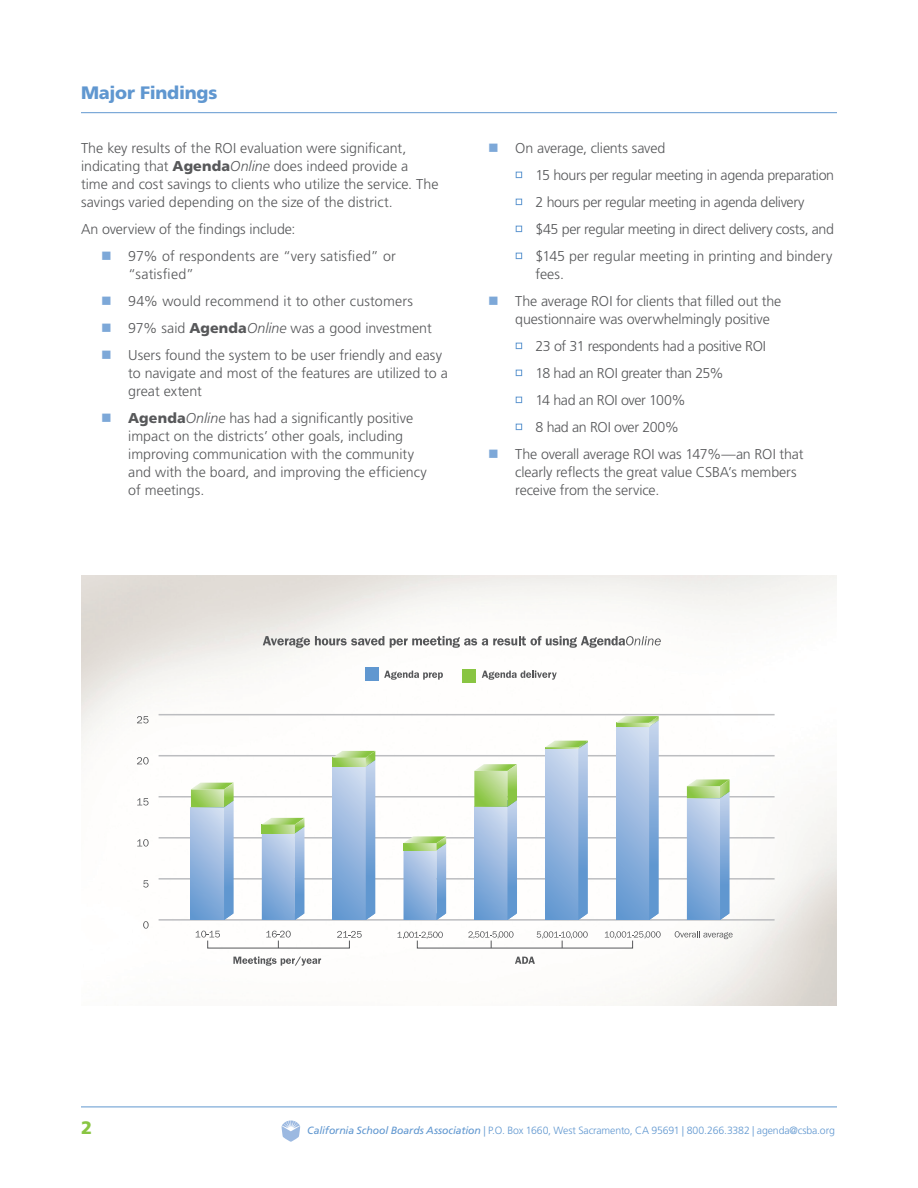
<style>
.page{position:relative;width:918px;height:1188px;background:#fff}
.page>*{position:absolute;margin:0;border:0;box-sizing:border-box;transform-origin:0 0}
.Subheads{font:900 18px "Frutiger LT Std";letter-spacing:-.015em;color:#6097d0}
.t1{font:900 18px "Frutiger LT Std";color:#89c542}
.Bullets{font:300 14.25px/18px "Frutiger LT Std";color:#57585a}
.Body{font:300 14.25px/18px "Frutiger LT Std";color:#57585a}
.Bullets_Level_2{font:300 14.25px "Frutiger LT Std";letter-spacing:-.025em;color:#57585a}
.Bullets_Level_2-2{font:300 14.25px/18px "Frutiger LT Std";color:#57585a}
.t2{font:300 10.5px "Frutiger LT Std";letter-spacing:-.015em;color:#6097d0}
.s1{font-weight:900}
.s2{font-style:italic}
.s3{font-weight:400;font-style:italic}
</style>
<div class="page">
<hr style="left:81px;top:1107px;width:756px;height:1px;background:#6097d0">
<svg style="left:281px;top:1121px;width:19px;height:21px"></svg>
<hr style="left:81px;top:112px;width:756px;height:1px;background:#6097d0">
<img style="left:81px;top:576px;width:756px;height:429px">
<svg style="left:143px;top:921px;width:6px;height:8px"></svg>
<svg style="left:143px;top:880px;width:6px;height:8px"></svg>
<svg style="left:137px;top:839px;width:12px;height:8px"></svg>
<svg style="left:137px;top:798px;width:12px;height:8px"></svg>
<svg style="left:137px;top:757px;width:12px;height:7px"></svg>
<svg style="left:137px;top:716px;width:12px;height:7px"></svg>
<hr style="left:159px;top:919px;width:616px;height:2px;background:#bcbdc0">
<hr style="left:159px;top:878px;width:616px;height:2px;background:#bcbdc0">
<hr style="left:159px;top:837px;width:616px;height:2px;background:#bcbdc0">
<hr style="left:159px;top:796px;width:616px;height:2px;background:#bcbdc0">
<hr style="left:159px;top:755px;width:616px;height:1px;background:#bcbdc0">
<hr style="left:159px;top:714px;width:616px;height:1px;background:#bcbdc0">
<svg style="left:233px;top:957px;width:88px;height:9px"></svg>
<svg style="left:196px;top:931px;width:24px;height:7px"></svg>
<svg style="left:191px;top:783px;width:43px;height:137px;background:#99bbcd"></svg>
<svg style="left:262px;top:818px;width:42px;height:102px;background:#98bacf"></svg>
<svg style="left:337px;top:931px;width:25px;height:7px"></svg>
<svg style="left:333px;top:751px;width:42px;height:169px;background:#97b8d5"></svg>
<svg style="left:398px;top:932px;width:45px;height:7px"></svg>
<svg style="left:404px;top:836px;width:42px;height:84px;background:#9abbcf"></svg>
<svg style="left:474px;top:764px;width:43px;height:156px;background:#9bbec3"></svg>
<svg style="left:545px;top:741px;width:43px;height:179px;background:#96b7db"></svg>
<svg style="left:675px;top:931px;width:58px;height:8px"></svg>
<svg style="left:687px;top:779px;width:43px;height:141px;background:#99bad2"></svg>
<svg style="left:605px;top:931px;width:56px;height:8px"></svg>
<svg style="left:616px;top:716px;width:43px;height:204px;background:#97b8da"></svg>
<svg style="left:515px;top:957px;width:20px;height:7px"></svg>
<svg style="left:266px;top:931px;width:25px;height:17px"></svg>
<svg style="left:468px;top:931px;width:46px;height:17px"></svg>
<svg style="left:537px;top:931px;width:51px;height:17px"></svg>
<svg style="left:263px;top:636px;width:121px;height:12px"></svg>
<svg style="left:390px;top:636px;width:271px;height:12px"></svg>
<div style="left:365px;top:667px;width:14px;height:14px;background:#6097d0"></div>
<div style="left:462px;top:669px;width:14px;height:14px;background:#89c542"></div>
<svg style="left:482px;top:671px;width:75px;height:9px"></svg>
<svg style="left:384px;top:671px;width:59px;height:9px"></svg>
<svg style="left:516px;top:172px;width:6px;height:6px"></svg>
<svg style="left:516px;top:199px;width:6px;height:6px"></svg>
<svg style="left:516px;top:226px;width:6px;height:6px"></svg>
<svg style="left:516px;top:253px;width:6px;height:6px"></svg>
<svg style="left:516px;top:343px;width:6px;height:6px"></svg>
<svg style="left:516px;top:370px;width:6px;height:6px"></svg>
<svg style="left:516px;top:397px;width:6px;height:6px"></svg>
<svg style="left:516px;top:424px;width:6px;height:6px"></svg>
<p class="Subheads" style="left:81px;top:82px;width:138px">Major Findings</p>
<p class="Body" style="left:81px;top:139px;width:359px">The key results of the ROI evaluation were significant, indicating that <span class="s1">Agenda</span><span class="s2">Online</span> does indeed provide a time and cost savings to clients who utilize the service. The savings varied depending on the size of the district.</p>
<p class="Body" style="left:81px;top:220px;width:216px">An overview of the findings include:</p>
<p class="Bullets" style="left:128px;top:247px;width:269px">97% of respondents are “very satisfied” or “satisfied”</p>
<p class="Bullets" style="left:128px;top:292px;width:286px">94% would recommend it to other customers</p>
<p class="Bullets" style="left:128px;top:319px;width:305px">97% said <span class="s1">Agenda</span><span class="s2">Online</span> was a good investment</p>
<p class="Bullets" style="left:128px;top:346px;width:321px">Users found the system to be user friendly and easy to navigate and most of the features are utilized to a great extent</p>
<p class="Bullets" style="left:128px;top:409px;width:300px"><span class="s1">Agenda</span><span class="s2">Online</span> has had a significantly positive impact on the districts’ other goals, including improving communication with the community and with the board, and improving the efficiency of meetings.</p>
<p class="Bullets" style="left:515px;top:139px;width:152px">On average, clients saved</p>
<p class="Bullets_Level_2" style="left:536px;top:167px;width:300px">15 hours per regular meeting in agenda preparation</p>
<p class="Bullets_Level_2" style="left:536px;top:194px;width:271px">2 hours per regular meeting in agenda delivery</p>
<p class="Bullets_Level_2" style="left:536px;top:221px;width:300px">$45 per regular meeting in direct delivery costs, and</p>
<p class="Bullets_Level_2-2" style="left:536px;top:247px;width:298px">$145 per regular meeting in printing and bindery fees.</p>
<p class="Bullets" style="left:515px;top:292px;width:268px">The average ROI for clients that filled out the questionnaire was overwhelmingly positive</p>
<p class="Bullets_Level_2" style="left:536px;top:338px;width:232px">23 of 31 respondents had a positive ROI</p>
<p class="Bullets_Level_2" style="left:536px;top:365px;width:190px">18 had an ROI greater than 25%</p>
<p class="Bullets_Level_2" style="left:536px;top:392px;width:152px">14 had an ROI over 100%</p>
<p class="Bullets_Level_2" style="left:536px;top:419px;width:145px">8 had an ROI over 200%</p>
<p class="Bullets" style="left:515px;top:445px;width:290px">The overall average ROI was 147%—an ROI that clearly reflects the great value CSBA’s members receive from the service.</p>
<p class="t1" style="left:81px;top:1117px;width:13px">2</p>
<p class="t2" style="left:307px;top:1125px;width:529px"><span class="s3">California School Boards Association</span> | P.O. Box 1660, West Sacramento, CA 95691 | 800.266.3382 | agenda@csba.org</p>
</div>
